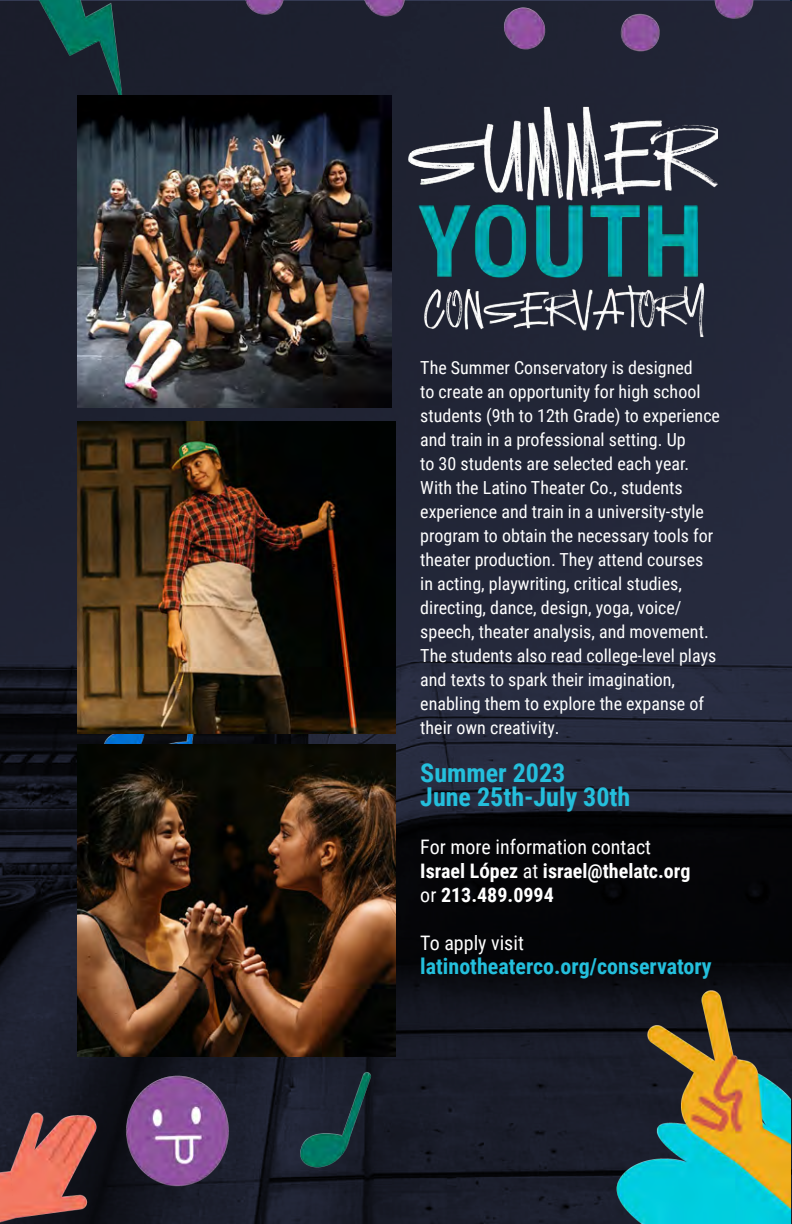
<style>
.page{position:relative;width:792px;height:1224px;background:#fff}
.page>*{position:absolute;margin:0;border:0;box-sizing:border-box;transform-origin:0 0}
.t1{font:700 26px "Roboto Condensed";color:#24bfdc}
.t2{font:700 22px "Roboto Condensed";color:#24bfdc}
.t3{font:700 20px "Roboto Condensed";color:#fff}
.t4{font:20px "Roboto Condensed";color:#fff}
.t5{font:18px/24px "Roboto Condensed";color:#fff}
.s1{font-weight:400}
</style>
<div class="page">
<img style="left:0;top:0;width:791px;height:1224px">
<img style="left:78px;top:96px;width:314px;height:312px">
<img style="left:78px;top:422px;width:318px;height:311px">
<img style="left:78px;top:745px;width:318px;height:312px">
<img style="left:408px;top:100px;width:310px;height:239px">
<p class="t5" style="left:420px;top:355px;width:301px">The Summer Conservatory is designed<br>to create an opportunity for high school students (9th to 12th Grade) to experience and train in a professional setting. Up<br>to 30 students are selected each year.<br>With the Latino Theater Co., students experience and train in a university-style program to obtain the necessary tools for theater production. They attend courses in acting, playwriting, critical studies, directing, dance, design, yoga, voice/ speech, theater analysis, and movement.<br>The students also read college-level plays and texts to spark their imagination, enabling them to explore the expanse of their own creativity.</p>
<p class="t1" style="left:420px;top:755px;width:147px">Summer 2023</p>
<p class="t1" style="left:420px;top:779px;width:212px">June 25th-July 30th</p>
<p class="t4" style="left:420px;top:833px;width:232px">For more information contact</p>
<p class="t3" style="left:420px;top:857px;width:272px">Israel LÓpez <span class="s1">at</span> israel@thelatc.org</p>
<p class="t3" style="left:420px;top:881px;width:135px"><span class="s1">or</span> 213.489.0994</p>
<p class="t4" style="left:420px;top:929px;width:105px">To apply visit</p>
<p class="t2" style="left:420px;top:951px;width:293px">latinotheaterco.org/conservatory</p>
</div>
